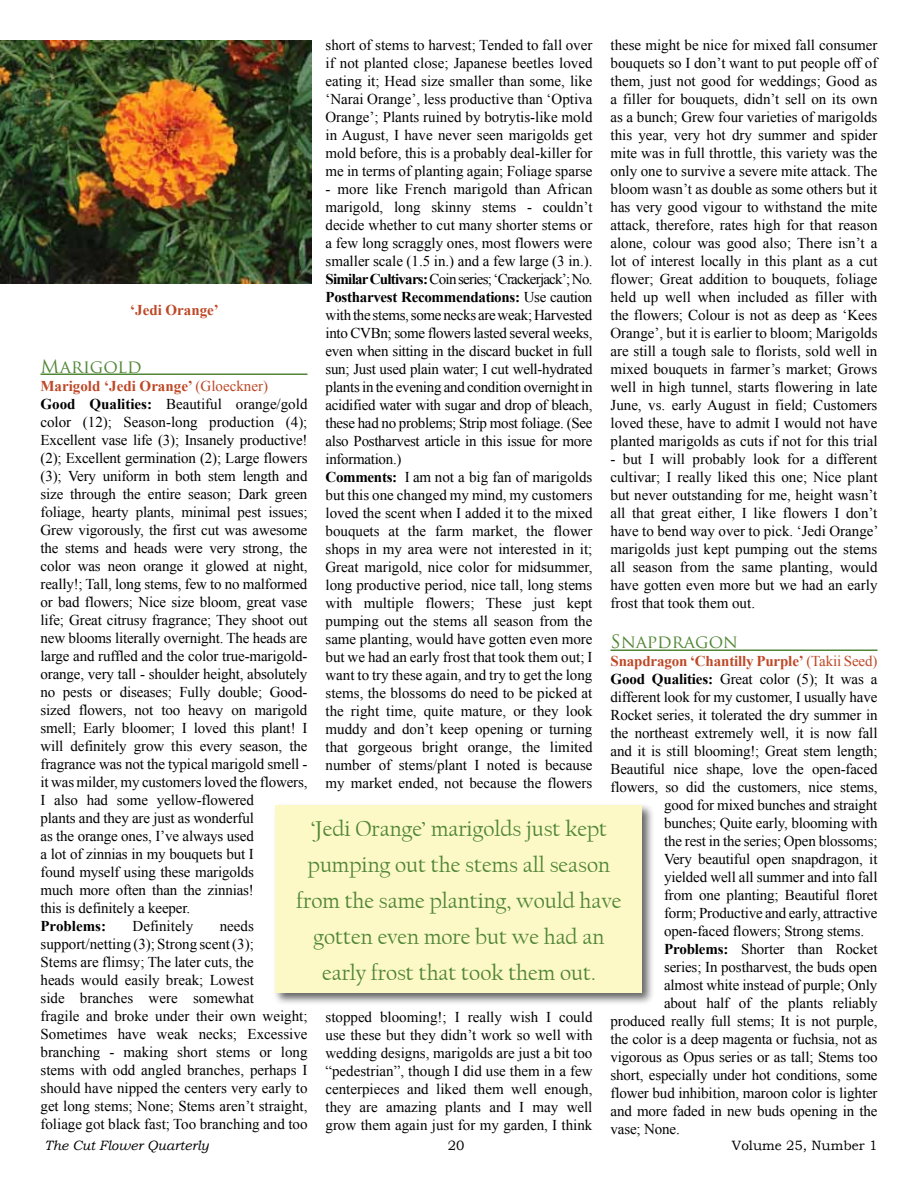
<style>
.page{position:relative;width:918px;height:1188px;background:#fff}
.page>*{position:absolute;margin:0;border:0;box-sizing:border-box;transform-origin:0 0}
.t1{font:22.5px/36px "Californian FB";color:#508636;text-align:center}
.t2{font:18px "Trajan Pro";color:#508636}
.t3{font:15px/18px "Times New Roman";letter-spacing:-.01em;color:#000;text-align:justify}
.t4{font:700 15px "Times New Roman";letter-spacing:-.01em;color:#be4827}
.t5{font:700 15px "Times New Roman";color:#000}
.t6{font:italic 13.5px "Bookman Old Style";color:#000}
.t7{font:13.5px "Bookman Old Style";color:#000}
.s1{font-weight:700}
.s2{font-weight:400}
.s3{font-weight:700;color:#be4827}
.s4{color:#be4827}
</style>
<div class="page">
<div style="left:273px;top:802px;width:382px;height:204px;background:#000;opacity:.6"></div>
<div style="left:276px;top:806px;width:366px;height:187px;background:#fdf9c7"></div>
<img style="left:0;top:40px;width:311px;height:244px">
<hr style="left:40px;top:374px;width:268px;height:1px;background:#508636">
<hr style="left:610px;top:650px;width:268px;height:1px;background:#508636">
<p class="t3" style="left:326px;top:36px;width:269px">short of stems to harvest; Tended to fall over if not planted close; Japanese beetles loved eating it; Head size smaller than some, like ‘Narai Orange’, less productive than ‘Optiva Orange’; Plants ruined by botrytis-like mold in August, I have never seen marigolds get mold before, this is a probably deal-killer for me in terms of planting again; Foliage sparse</p>
<p class="t3" style="left:326px;top:180px;width:269px;text-align:left">- more like French marigold than African marigold, long skinny stems - couldn’t decide whether to cut many shorter stems or a few long scraggly ones, most flowers were smaller scale (1.5 in.) and a few large (3 in.).<br><span class="s1">Similar Cultivars:</span> Coin series; ‘Crackerjack’; No.<br><span class="s1">Postharvest Recommendations:</span> Use caution with the stems, some necks are weak; Harvested into CVBn; some flowers lasted several weeks, even when sitting in the discard bucket in full sun; Just used plain water; I cut well-hydrated plants in the evening and condition overnight in acidified water with sugar and drop of bleach, these had no problems; Strip most foliage. (See also Postharvest article in this issue for more information.)<br><span class="s1">Comments:</span> I am not a big fan of marigolds but this one changed my mind, my customers loved the scent when I added it to the mixed bouquets at the farm market, the flower shops in my area were not interested in it; Great marigold, nice color for midsummer, long productive period, nice tall, long stems with multiple flowers; These just kept pumping out the stems all season from the same planting, would have gotten even more but we had an early frost that took them out; I want to try these again, and try to get the long stems, the blossoms do need to be picked at the right time, quite mature, or they look muddy and don’t keep opening or turning that gorgeous bright orange, the limited number of stems/plant I noted is because my market ended, not because the flowers</p>
<p class="t3" style="left:610px;top:36px;width:269px">these might be nice for mixed fall consumer bouquets so I don’t want to put people off of them, just not good for weddings; Good as a filler for bouquets, didn’t sell on its own as a bunch; Grew four varieties of marigolds this year, very hot dry summer and spider mite was in full throttle, this variety was the only one to survive a severe mite attack. The bloom wasn’t as double as some others but it has very good vigour to withstand the mite attack, therefore, rates high for that reason alone, colour was good also; There isn’t a lot of interest locally in this plant as a cut flower; Great addition to bouquets, foliage held up well when included as filler with the flowers; Colour is not as deep as ‘Kees Orange’, but it is earlier to bloom; Marigolds are still a tough sale to florists, sold well in mixed bouquets in farmer’s market; Grows well in high tunnel, starts flowering in late June, vs. early August in field; Customers loved these, have to admit I would not have planted marigolds as cuts if not for this trial</p>
<p class="t3" style="left:610px;top:450px;width:270px">- but I will probably look for a different cultivar; I really liked this one; Nice plant but never outstanding for me, height wasn’t all that great either, I like flowers I don’t have to bend way over to pick. ‘Jedi Orange’ marigolds just kept pumping out the stems all season from the same planting, would have gotten even more but we had an early frost that took them out.</p>
<p class="t2" style="left:610px;top:630px;width:129px">Snapdragon</p>
<p class="t4" style="left:610px;top:650px;width:269px">Snapdragon ‘Chantilly Purple’ <span class="s2">(Takii Seed)</span></p>
<p class="t3" style="left:610px;top:670px;width:268px"><span class="s1">Good Qualities:</span> Great color (5); It was a</p>
<p class="t3" style="left:610px;top:688px;width:268px">different look for my customer, I usually have</p>
<p class="t3" style="left:610px;top:706px;width:269px">Rocket series, it tolerated the dry summer in</p>
<p class="t3" style="left:610px;top:724px;width:269px">the northeast extremely well, it is now fall</p>
<p class="t3" style="left:610px;top:742px;width:269px">and it is still blooming!; Great stem length;</p>
<p class="t3" style="left:610px;top:760px;width:269px">Beautiful nice shape, love the open-faced</p>
<p class="t3" style="left:610px;top:778px;width:268px">flowers, so did the customers, nice stems,</p>
<p class="t3" style="left:664px;top:796px;width:215px">good for mixed bunches and straight</p>
<p class="t3" style="left:664px;top:814px;width:215px">bunches; Quite early, blooming with</p>
<p class="t3" style="left:664px;top:832px;width:215px">the rest in the series; Open blossoms;</p>
<p class="t3" style="left:664px;top:850px;width:215px">Very beautiful open snapdragon, it</p>
<p class="t3" style="left:664px;top:868px;width:215px">yielded well all summer and into fall</p>
<p class="t3" style="left:664px;top:886px;width:215px">from one planting; Beautiful floret</p>
<p class="t3" style="left:664px;top:904px;width:215px">form; Productive and early, attractive</p>
<p class="t3" style="left:664px;top:922px;width:202px">open-faced flowers; Strong stems.</p>
<p class="t3" style="left:664px;top:940px;width:215px"><span class="s1">Problems:</span> Shorter than Rocket</p>
<p class="t3" style="left:664px;top:958px;width:215px">series; In postharvest, the buds open</p>
<p class="t3" style="left:664px;top:976px;width:215px">almost white instead of purple; Only</p>
<p class="t3" style="left:664px;top:994px;width:215px">about half of the plants reliably</p>
<p class="t3" style="left:610px;top:1012px;width:269px">produced really full stems; It is not purple,</p>
<p class="t3" style="left:610px;top:1030px;width:268px">the color is a deep magenta or fuchsia, not as</p>
<p class="t3" style="left:610px;top:1048px;width:269px">vigorous as Opus series or as tall; Stems too</p>
<p class="t3" style="left:610px;top:1066px;width:269px">short, especially under hot conditions, some</p>
<p class="t3" style="left:610px;top:1084px;width:269px">flower bud inhibition, maroon color is lighter</p>
<p class="t3" style="left:610px;top:1102px;width:269px">and more faded in new buds opening in the</p>
<p class="t3" style="left:610px;top:1120px;width:71px">vase; None.</p>
<p class="t4" style="left:130px;top:300px;width:90px">‘Jedi Orange’</p>
<p class="t2" style="left:40px;top:355px;width:103px">Marigold</p>
<p class="t3" style="left:40px;top:376px;width:269px;text-align:left"><span class="s3">Marigold ‘Jedi Orange’</span> <span class="s4">(Gloeckner)<br></span><span class="s1">Good Qualities:</span> Beautiful orange/gold color (12); Season-long production (4); Excellent vase life (3); Insanely productive! (2); Excellent germination (2); Large flowers (3); Very uniform in both stem length and size through the entire season; Dark green foliage, hearty plants, minimal pest issues; Grew vigorously, the first cut was awesome the stems and heads were very strong, the color was neon orange it glowed at night, really!; Tall, long stems, few to no malformed or bad flowers; Nice size bloom, great vase life; Great citrusy fragrance; They shoot out new blooms literally overnight. The heads are large and ruffled and the color true-marigold&shy;orange, very tall - shoulder height, absolutely no pests or diseases; Fully double; Good&shy;sized flowers, not too heavy on marigold smell; Early bloomer; I loved this plant! I will definitely grow this every season, the fragrance was not the typical marigold smell - it was milder, my customers loved the flowers, I also had some yellow-flowered<br>plants and they are just as wonderful<br>as the orange ones, I’ve always used<br>a lot of zinnias in my bouquets but I<br>found myself using these marigolds<br>much more often than the zinnias!<br>this is definitely a keeper.</p>
<p class="t5" style="left:40px;top:915px;width:67px">Problems:</p>
<p class="t3" style="left:133px;top:916px;width:62px">Definitely</p>
<h1 class="t1" style="left:297px;top:811px;width:326px">‘Jedi Orange’ marigolds just kept pumping out the stems all season from the same planting, would have gotten even more but we had an early frost that took them out.</h1>
<p class="t3" style="left:40px;top:916px;width:269px;text-align:left;text-indent:179px">needs support/netting (3); Strong scent (3);<br>Stems are flimsy; The later cuts, the<br>heads would easily break; Lowest<br>side branches were somewhat<br>fragile and broke under their own weight; Sometimes have weak necks; Excessive branching - making short stems or long stems with odd angled branches, perhaps I should have nipped the centers very early to get long stems; None; Stems aren’t straight, foliage got black fast; Too branching and too</p>
<p class="t3" style="left:326px;top:1008px;width:269px">stopped blooming!; I really wish I could use these but they didn’t work so well with wedding designs, marigolds are just a bit too “pedestrian”, though I did use them in a few centerpieces and liked them well enough, they are amazing plants and I may well grow them again just for my garden, I think</p>
<p class="t6" style="left:45px;top:1136px;width:166px">The Cut Flower Quarterly</p>
<p class="t7" style="left:448px;top:1137px;width:18px">20</p>
<p class="t7" style="left:732px;top:1137px;width:147px">Volume 25, Number 1</p>
</div>
